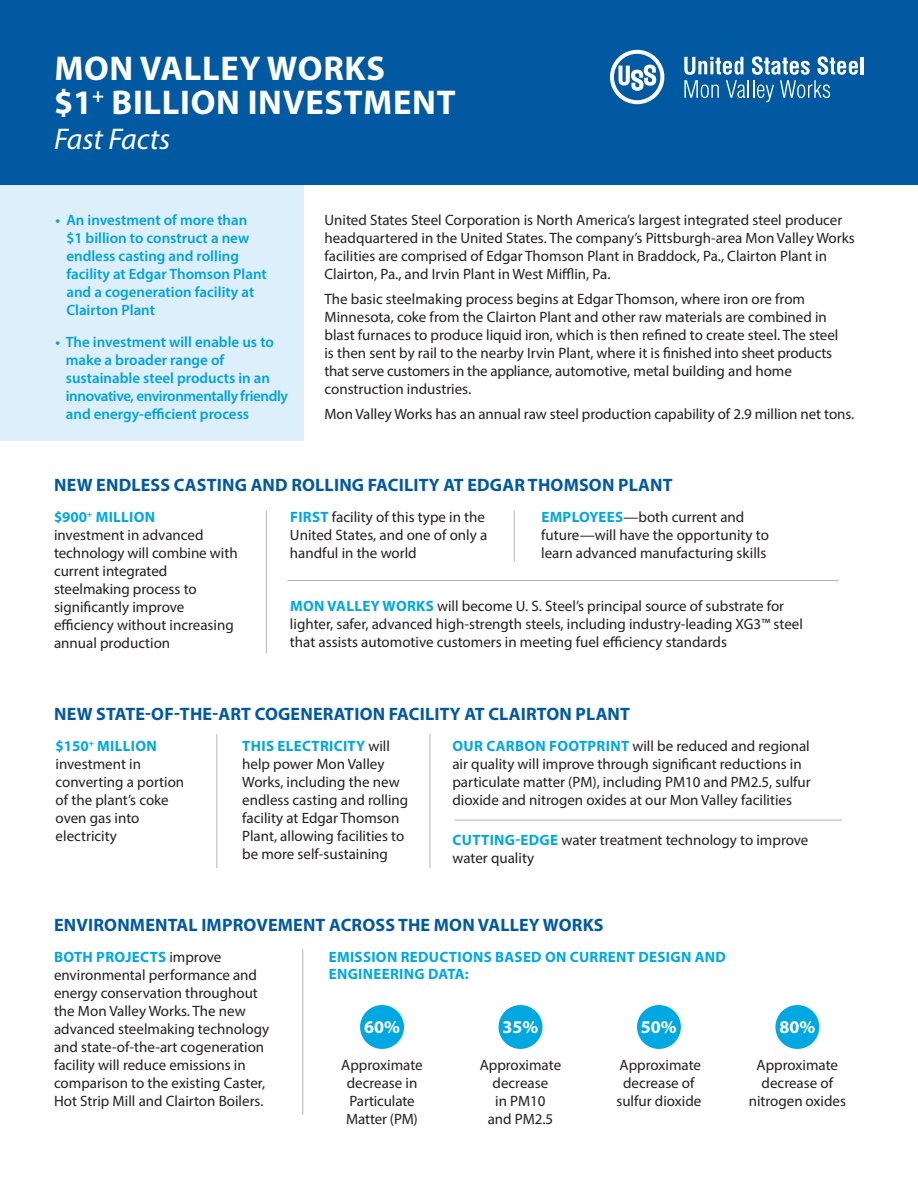
<style>
.page{position:relative;width:918px;height:1188px;background:#fff}
.page>*{position:absolute;margin:0;border:0;box-sizing:border-box;transform-origin:0 0}
.t1{font:700 34.5px/33.8px "Myriad Pro";letter-spacing:.02em;color:#fff}
.t2{font:italic 30px "Myriad Pro";color:#fff}
.t3{font:700 18px "Myriad Pro";letter-spacing:.01em;color:#0059a1}
.List_Paragraph{font:700 18px "Myriad Pro";color:#fff}
.List_Paragraph-2{font:15px/18px "Myriad Pro";color:#231f20}
.List_Paragraph-3{font:600 15px/18px "Myriad Pro";color:#00a2df}
.List_Paragraph-4{font:700 15px/16.5px "Myriad Pro";letter-spacing:.02em;color:#00a8e2}
.s1{font-weight:700;color:#00a8e2}
</style>
<div class="page">
<div style="left:0;top:184px;width:304px;height:257px;background:#dceffa"></div>
<div style="left:0;top:0;width:918px;height:184px;background:#0059a1"></div>
<svg style="left:610px;top:50px;width:54px;height:54px"></svg>
<hr style="left:861px;top:57px;width:3px;height:17px;background:#fff">
<svg style="left:684px;top:56px;width:174px;height:46px"></svg>
<hr style="left:266px;top:511px;width:1px;height:142px;background:#b2b3b7">
<hr style="left:216px;top:734px;width:1px;height:134px;background:#b2b3b7">
<hr style="left:302px;top:949px;width:1px;height:166px;background:#b2b3b7">
<hr style="left:430px;top:734px;width:1px;height:134px;background:#b2b3b7">
<hr style="left:288px;top:580px;width:551px;height:1px;background:#b2b3b7">
<hr style="left:455px;top:820px;width:387px;height:1px;background:#b2b3b7">
<hr style="left:514px;top:511px;width:1px;height:51px;background:#b2b3b7">
<div style="left:360px;top:1005px;width:44px;height:44px;background:#00a8e2;border-radius:50%"></div>
<div style="left:499px;top:1005px;width:43px;height:44px;background:#00a8e2;border-radius:50%"></div>
<div style="left:637px;top:1005px;width:44px;height:44px;background:#00a8e2;border-radius:50%"></div>
<div style="left:775px;top:1005px;width:44px;height:44px;background:#00a8e2;border-radius:50%"></div>
<p class="t1" style="left:54px;top:50px;width:403px">MON VALLEY WORKS<br>$1<sup>+</sup> BILLION INVESTMENT</p>
<p class="t2" style="left:54px;top:120px;width:118px">Fast Facts</p>
<p class="List_Paragraph-3" style="left:66px;top:211px;width:202px;text-indent:-11px">• An investment of more than $1 billion to construct a new endless casting and rolling facility at Edgar Thomson Plant and a cogeneration facility at<br>Clairton Plant</p>
<p class="List_Paragraph-3" style="left:66px;top:333px;width:224px;text-indent:-10px">• The investment will enable us to make a broader range of sustainable steel products in an innovative, environmentally friendly and energy-efficient process</p>
<p class="List_Paragraph-2" style="left:324px;top:211px;width:532px">United States Steel Corporation is North America’s largest integrated steel producer headquartered in the United States. The company’s Pittsburgh-area Mon Valley Works facilities are comprised of Edgar Thomson Plant in Braddock, Pa., Clairton Plant in Clairton, Pa., and Irvin Plant in West Mifflin, Pa.</p>
<p class="List_Paragraph-2" style="left:324px;top:290px;width:516px">The basic steelmaking process begins at Edgar Thomson, where iron ore from Minnesota, coke from the Clairton Plant and other raw materials are combined in blast furnaces to produce liquid iron, which is then refined to create steel. The steel is then sent by rail to the nearby Irvin Plant, where it is finished into sheet products that serve customers in the appliance, automotive, metal building and home construction industries.</p>
<p class="List_Paragraph-2" style="left:324px;top:405px;width:531px">Mon Valley Works has an annual raw steel production capability of 2.9 million net tons.</p>
<p class="t3" style="left:54px;top:473px;width:620px">NEW ENDLESS CASTING AND ROLLING FACILITY AT EDGAR THOMSON PLANT</p>
<p class="List_Paragraph-4" style="left:54px;top:508px;width:103px">$900<sup>+</sup> MILLION</p>
<p class="List_Paragraph-2" style="left:54px;top:526px;width:185px">investment in advanced technology will combine with current integrated steelmaking process to significantly improve efficiency without increasing annual production</p>
<p class="List_Paragraph-2" style="left:290px;top:508px;width:199px"><span class="s1">FIRST</span> facility of this type in the<br>United States, and one of only a handful in the world</p>
<p class="List_Paragraph-2" style="left:541px;top:508px;width:229px"><span class="s1">EMPLOYEES</span>—both current and future—will have the opportunity to learn advanced manufacturing skills</p>
<p class="List_Paragraph-2" style="left:290px;top:597px;width:514px"><span class="s1">MON VALLEY WORKS</span> will become U. S. Steel’s principal source of substrate for lighter, safer, advanced high-strength steels, including industry-leading XG3™ steel that assists automotive customers in meeting fuel efficiency standards</p>
<p class="t3" style="left:54px;top:702px;width:577px">NEW STATE-OF-THE-ART COGENERATION FACILITY AT CLAIRTON PLANT</p>
<p class="List_Paragraph-4" style="left:56px;top:737px;width:103px">$150<sup>+</sup> MILLION</p>
<p class="List_Paragraph-2" style="left:56px;top:755px;width:130px">investment in converting a portion of the plant’s coke oven gas into electricity</p>
<p class="List_Paragraph-2" style="left:242px;top:737px;width:168px"><span class="s1">THIS ELECTRICITY</span> will help power Mon Valley<br>Works, including the new endless casting and rolling facility at Edgar Thomson<br>Plant, allowing facilities to be more self-sustaining</p>
<p class="List_Paragraph-2" style="left:452px;top:737px;width:360px"><span class="s1">OUR CARBON FOOTPRINT</span> will be reduced and regional air quality will improve through significant reductions in particulate matter (PM), including PM10 and PM2.5, sulfur dioxide and nitrogen oxides at our Mon Valley facilities</p>
<p class="List_Paragraph-2" style="left:452px;top:830px;width:358px"><span class="s1">CUTTING-EDGE</span> water treatment technology to improve water quality</p>
<p class="t3" style="left:54px;top:913px;width:551px">ENVIRONMENTAL IMPROVEMENT ACROSS THE MON VALLEY WORKS</p>
<p class="List_Paragraph-2" style="left:54px;top:948px;width:217px"><span class="s1">BOTH PROJECTS</span> improve environmental performance and energy conservation throughout the Mon Valley Works. The new advanced steelmaking technology and state-of-the-art cogeneration facility will reduce emissions in comparison to the existing Caster,<br>Hot Strip Mill and Clairton Boilers.</p>
<p class="List_Paragraph-4" style="left:329px;top:948px;width:399px">EMISSION REDUCTIONS BASED ON CURRENT DESIGN AND<br>ENGINEERING DATA:</p>
<p class="List_Paragraph" style="left:364px;top:1015px;width:37px">60%</p>
<p class="List_Paragraph" style="left:503px;top:1015px;width:37px">35%</p>
<p class="List_Paragraph" style="left:641px;top:1015px;width:37px">50%</p>
<p class="List_Paragraph" style="left:779px;top:1015px;width:37px">80%</p>
<p class="List_Paragraph-2" style="left:341px;top:1056px;width:83px;text-align:center">Approximate decrease in<br>Particulate<br>Matter (PM)</p>
<p class="List_Paragraph-2" style="left:480px;top:1056px;width:83px;text-align:center">Approximate decrease<br>in PM10<br>and PM2.5</p>
<p class="List_Paragraph-2" style="left:616px;top:1056px;width:86px;text-align:center">Approximate decrease of sulfur dioxide</p>
<p class="List_Paragraph-2" style="left:749px;top:1056px;width:99px;text-align:center">Approximate decrease of nitrogen oxides</p>
</div>
